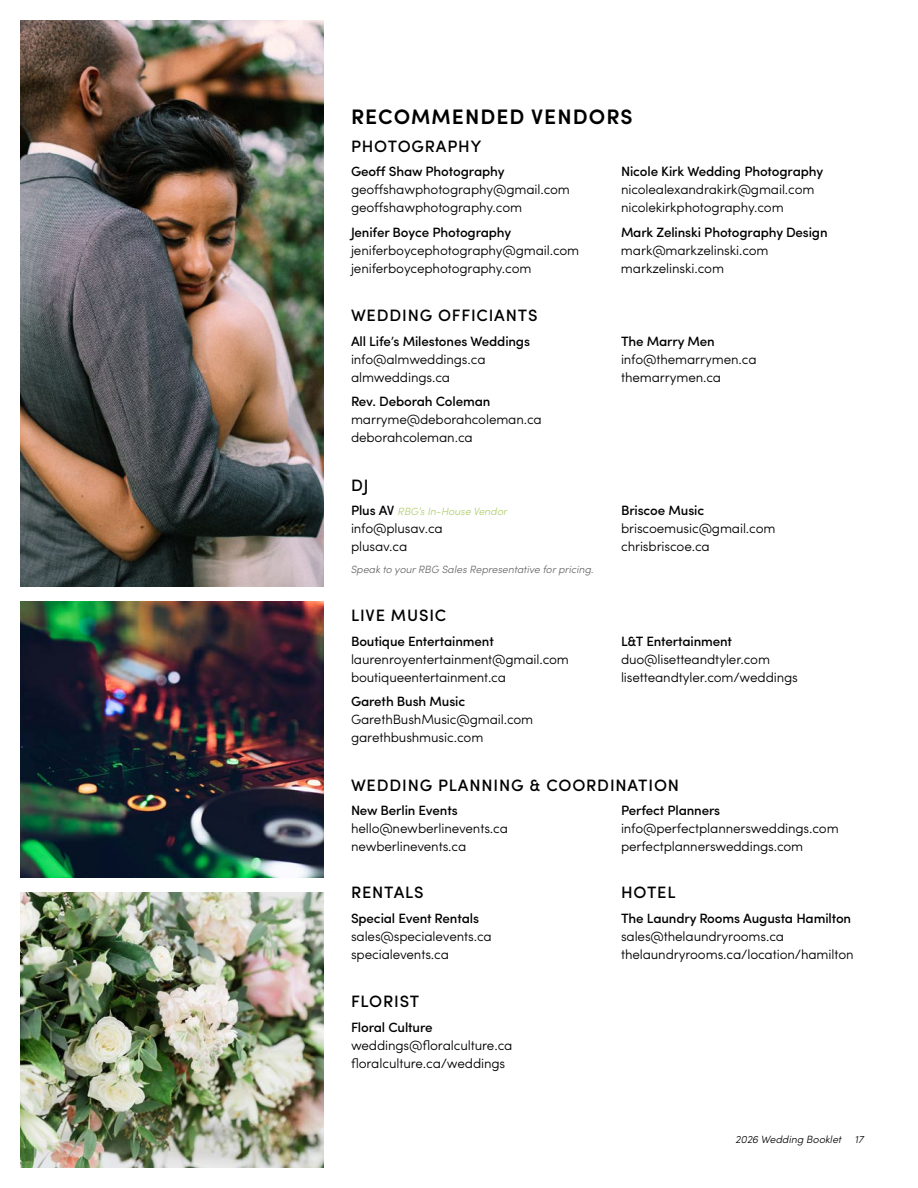
<style>
.page{position:relative;width:918px;height:1188px;background:#fff}
.page>*{position:absolute;margin:0;border:0;box-sizing:border-box;transform-origin:0 0}
.t1{font:600 21px "Sofia Pro";letter-spacing:.05em;color:#000}
.t2{font:500 16.5px "Sofia Pro";letter-spacing:.05em;color:#000}
.t3{font:300 13.5px/18px "Sofia Pro";letter-spacing:-.01em;color:#000}
.t4{font:500 13.5px "Sofia Pro";letter-spacing:-.01em;color:#000}
.t5{font:italic 300 10.5px "Sofia Pro";color:#636466}
.t6{font:italic 300 10.5px "Sofia Pro";color:#b1cc6a}
.t7{font:italic 300 10.5px "Sofia Pro";color:#000}
.s1{font-weight:500;font-style:normal;font-size:13.5px;color:#000}
</style>
<div class="page">
<img style="left:20px;top:20px;width:304px;height:567px">
<img style="left:20px;top:601px;width:304px;height:276px">
<img style="left:20px;top:892px;width:304px;height:276px">
<h1 class="t1" style="left:351px;top:100px;width:283px">RECOMMENDED VENDORS</h1>
<p class="t2" style="left:351px;top:133px;width:132px">PHOTOGRAPHY</p>
<p class="t4" style="left:351px;top:161px;width:155px">Geoff Shaw Photography</p>
<p class="t3" style="left:351px;top:180px;width:221px">geoffshawphotography@gmail.com geoffshawphotography.com</p>
<p class="t4" style="left:351px;top:222px;width:162px">Jenifer Boyce Photography</p>
<p class="t3" style="left:351px;top:240px;width:230px">jeniferboycephotography@gmail.com jeniferboycephotography.com</p>
<p class="t4" style="left:621px;top:161px;width:204px">Nicole Kirk Wedding Photography</p>
<p class="t3" style="left:621px;top:180px;width:195px">nicolealexandrakirk@gmail.com nicolekirkphotography.com</p>
<p class="t4" style="left:621px;top:222px;width:208px">Mark Zelinski Photography Design</p>
<p class="t3" style="left:621px;top:240px;width:149px">mark@markzelinski.com markzelinski.com</p>
<p class="t2" style="left:351px;top:303px;width:188px">WEDDING OFFICIANTS</p>
<p class="t4" style="left:351px;top:331px;width:181px">All Life’s Milestones Weddings</p>
<p class="t3" style="left:351px;top:349px;width:136px">info@almweddings.ca almweddings.ca</p>
<p class="t4" style="left:351px;top:392px;width:141px">Rev. Deborah Coleman</p>
<p class="t3" style="left:351px;top:410px;width:192px">marryme@deborahcoleman.ca deborahcoleman.ca</p>
<p class="t2" style="left:351px;top:472px;width:19px">DJ</p>
<p class="t6" style="left:351px;top:504px;width:158px"><span class="s1">Plus AV</span> RBG’s In-House Vendor</p>
<p class="t3" style="left:351px;top:519px;width:93px">info@plusav.ca plusav.ca</p>
<p class="t5" style="left:351px;top:562px;width:245px">Speak to your RBG Sales Representative for pricing.</p>
<p class="t2" style="left:351px;top:603px;width:97px">LIVE MUSIC</p>
<p class="t4" style="left:351px;top:631px;width:144px">Boutique Entertainment</p>
<p class="t3" style="left:351px;top:649px;width:220px">laurenroyentertainment@gmail.com boutiqueentertainment.ca</p>
<p class="t4" style="left:351px;top:692px;width:116px">Gareth Bush Music</p>
<p class="t3" style="left:351px;top:710px;width:184px">GarethBushMusic@gmail.com garethbushmusic.com</p>
<p class="t4" style="left:621px;top:331px;width:95px">The Marry Men</p>
<p class="t3" style="left:621px;top:349px;width:137px">info@themarrymen.ca themarrymen.ca</p>
<p class="t4" style="left:621px;top:500px;width:85px">Briscoe Music</p>
<p class="t3" style="left:621px;top:519px;width:156px">briscoemusic@gmail.com chrisbriscoe.ca</p>
<p class="t4" style="left:621px;top:631px;width:113px">L&amp;T Entertainment</p>
<p class="t3" style="left:621px;top:649px;width:178px">duo@lisetteandtyler.com lisetteandtyler.com/weddings</p>
<p class="t2" style="left:351px;top:772px;width:330px">WEDDING PLANNING &amp; COORDINATION</p>
<p class="t4" style="left:351px;top:800px;width:108px">New Berlin Events</p>
<p class="t3" style="left:351px;top:819px;width:158px">hello@newberlinevents.ca newberlinevents.ca</p>
<p class="t4" style="left:621px;top:800px;width:101px">Perfect Planners</p>
<p class="t3" style="left:621px;top:819px;width:219px">info@perfectplannersweddings.com perfectplannersweddings.com</p>
<p class="t2" style="left:351px;top:880px;width:74px">RENTALS</p>
<p class="t4" style="left:351px;top:908px;width:130px">Special Event Rentals</p>
<p class="t3" style="left:351px;top:927px;width:142px">sales@specialevents.ca specialevents.ca</p>
<p class="t2" style="left:351px;top:989px;width:70px">FLORIST</p>
<p class="t4" style="left:351px;top:1017px;width:83px">Floral Culture</p>
<p class="t3" style="left:351px;top:1035px;width:163px">weddings@floralculture.ca floralculture.ca/weddings</p>
<p class="t2" style="left:621px;top:880px;width:56px">HOTEL</p>
<p class="t4" style="left:621px;top:908px;width:232px">The Laundry Rooms Augusta Hamilton</p>
<p class="t3" style="left:621px;top:927px;width:234px">sales@thelaundryrooms.ca thelaundryrooms.ca/location/hamilton</p>
<p class="t7" style="left:736px;top:1131px;width:107px">2026 Wedding Booklet</p>
<p class="t7" style="left:855px;top:1131px;width:10px">17</p>
</div>
